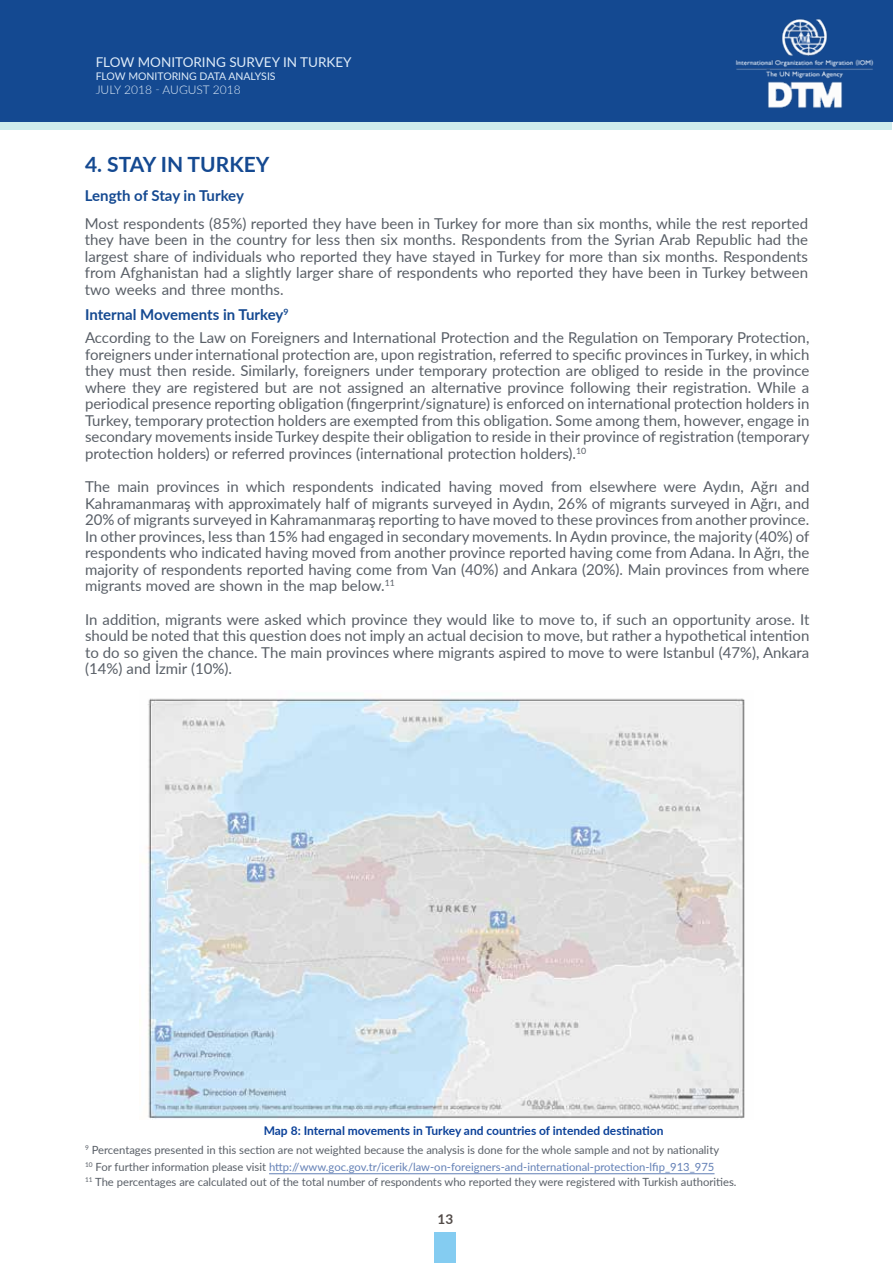
<style>
.page{position:relative;width:893px;height:1263px;background:#fff}
.page>*{position:absolute;margin:0;border:0;box-sizing:border-box;transform-origin:0 0}
.t1{font:700 21px "Lato";color:#144991}
.t2{font:15px/16.5px "Lato";color:#595f67;text-align:justify}
.t3{font:700 15px "Lato";color:#144991}
.t4{font:13.5px "Lato";color:#dfecf9}
.t5{font:700 13.5px "Lato";color:#524b48}
.t6{font:700 12px "Lato";color:#0b4199}
.t7{font:300 12px "Lato";color:#dfecf9}
.t8{font:11.25px/17px "Lato";color:#595f67}
.t9{font:10.5px "Lato";color:#dfecf9}
.s1{font-weight:700;color:#144991}
.s2{color:#627fb5}
</style>
<div class="page">
<div style="left:435px;top:1232px;width:21px;height:31px;background:#84ccf1"></div>
<div style="left:0;top:54px;width:892px;height:76px;background:#ceebec"></div>
<div style="left:0;top:0;width:893px;height:121px;background:#144991"></div>
<img style="left:735px;top:19px;width:139px;height:89px">
<hr style="left:269px;top:1173px;width:445px;height:1px;background:#627fb5">
<img style="left:140px;top:698px;width:605px;height:421px">
<p class="t4" style="left:96px;top:53px;width:258px">FLOW MONITORING SURVEY IN TURKEY</p>
<p class="t9" style="left:96px;top:69px;width:181px">FLOW MONITORING DATA ANALYSIS</p>
<p class="t7" style="left:96px;top:82px;width:146px">JULY 2018 - AUGUST 2018</p>
<h1 class="t1" style="left:85px;top:149px;width:186px">4. STAY IN TURKEY</h1>
<p class="t3" style="left:85px;top:185px;width:161px">Length of Stay in Turkey</p>
<p class="t2" style="left:85px;top:214px;width:725px">Most respondents (85%) reported they have been in Turkey for more than six months, while the rest reported they have been in the country for less then six months. Respondents from the Syrian Arab Republic had the largest share of individuals who reported they have stayed in Turkey for more than six months. Respondents from Afghanistan had a slightly larger share of respondents who reported they have been in Turkey between two weeks and three months.</p>
<p class="t2" style="left:85px;top:303px;width:726px;line-height:23px"><span class="s1">Internal Movements in Turkey</span><sup>9<br></sup>According to the Law on Foreigners and International Protection and the Regulation on Temporary Protection,</p>
<p class="t2" style="left:85px;top:345px;width:726px">foreigners under international protection are, upon registration, referred to specific provinces in Turkey, in which they must then reside. Similarly, foreigners under temporary protection are obliged to reside in the province where they are registered but are not assigned an alternative province following their registration. While a periodical presence reporting obligation (fingerprint/signature) is enforced on international protection holders in Turkey, temporary protection holders are exempted from this obligation. Some among them, however, engage in secondary movements inside Turkey despite their obligation to reside in their province of registration (temporary protection holders) or referred provinces (international protection holders).<sup>10</sup></p>
<p class="t2" style="left:85px;top:478px;width:726px">The main provinces in which respondents indicated having moved from elsewhere were Aydın, Ağrı and Kahramanmaraş with approximately half of migrants surveyed in Aydın, 26% of migrants surveyed in Ağrı, and 20% of migrants surveyed in Kahramanmaraş reporting to have moved to these provinces from another province.<br>In other provinces, less than 15% had engaged in secondary movements. In Aydın province, the majority (40%) of respondents who indicated having moved from another province reported having come from Adana. In Ağrı, the majority of respondents reported having come from Van (40%) and Ankara (20%). Main provinces from where migrants moved are shown in the map below.<sup>11</sup></p>
<p class="t2" style="left:85px;top:610px;width:726px">In addition, migrants were asked which province they would like to move to, if such an opportunity arose. It should be noted that this question does not imply an actual decision to move, but rather a hypothetical intention to do so given the chance. The main provinces where migrants aspired to move to were Istanbul (47%), Ankara (14%) and İzmir (10%).</p>
<p class="t6" style="left:264px;top:1121px;width:401px">Map 8: Internal movements in Turkey and countries of intended destination</p>
<p class="t8" style="left:85px;top:1141px;width:636px"><sup>9</sup> Percentages presented in this section are not weighted because the analysis is done for the whole sample and not by nationality<br><sup>10</sup> For further information please visit <span class="s2">http://www.goc.gov.tr/icerik/law-on-foreigners-and-international-protection-lfip_913_975</span></p>
<p class="t8" style="left:85px;top:1172px;width:653px"><sup>11</sup> The percentages are calculated out of the total number of respondents who reported they were registered with Turkish authorities.</p>
<p class="t5" style="left:438px;top:1209px;width:17px">13</p>
</div>
